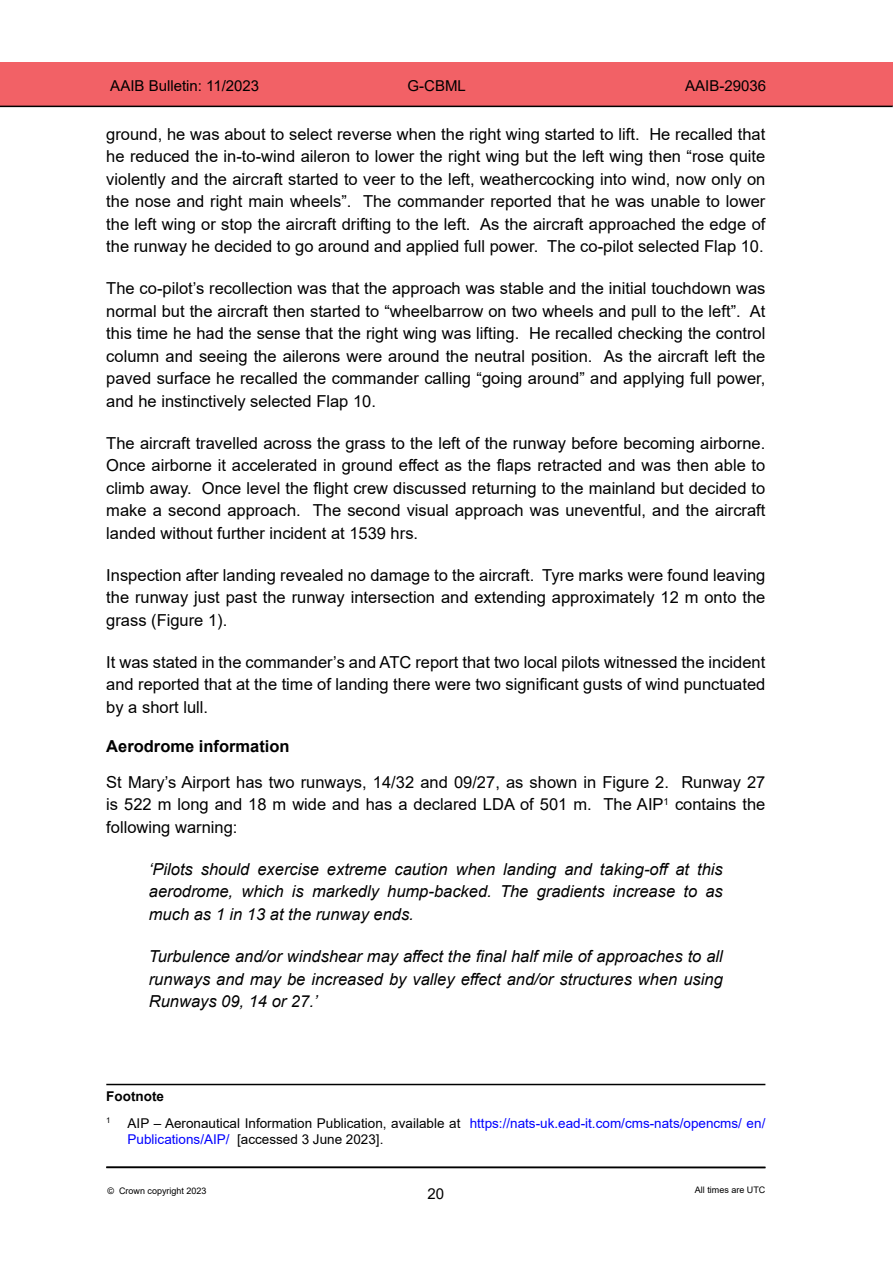
<style>
.page{position:relative;width:893px;height:1263px;background:#fff}
.page>*{position:absolute;margin:0;border:0;box-sizing:border-box;transform-origin:0 0}
.Bultext{font:16.5px/22.5px "Arial";color:#000;text-align:justify}
.Bultext_Narrow_Itali{font:italic 16.5px/22.5px "Arial";color:#000;text-align:justify}
.Para_header{font:700 16.5px "Arial";color:#000}
.t1{font:15px "Arial";color:#000}
.Footnote{font:13.5px/16.2px "Arial";color:#000}
.Footnote-2{font:700 13.5px "Arial";color:#000}
.t2{font:9px "Arial";color:#000}
.Footnote-3{font:7.8px "Arial";color:#000}
.s1{color:#00f}
</style>
<div class="page">
<hr style="left:106px;top:1166px;width:659px;height:2px;background:#000">
<div style="left:0;top:63px;width:893px;height:43px;background:#f26166"></div>
<hr style="left:0;top:106px;width:892px;height:1px;background:#000">
<hr style="left:106px;top:1084px;width:659px;height:1px;background:#000">
<p class="t1" style="left:110px;top:76px;width:150px">AAIB Bulletin: 11/2023</p>
<p class="t1" style="left:408px;top:76px;width:60px">G-CBML</p>
<p class="t1" style="left:685px;top:76px;width:82px">AAIB-29036</p>
<p class="Bultext" style="left:106px;top:122px;width:661px">ground, he was about to select reverse when the right wing started to lift. He recalled that he reduced the in-to-wind aileron to lower the right wing but the left wing then “rose quite violently and the aircraft started to veer to the left, weathercocking into wind, now only on the nose and right main wheels”. The commander reported that he was unable to lower the left wing or stop the aircraft drifting to the left. As the aircraft approached the edge of the runway he decided to go around and applied full power. The co-pilot selected Flap 10.</p>
<p class="Bultext" style="left:106px;top:277px;width:661px">The co-pilot’s recollection was that the approach was stable and the initial touchdown was normal but the aircraft then started to “wheelbarrow on two wheels and pull to the left”. At this time he had the sense that the right wing was lifting. He recalled checking the control column and seeing the ailerons were around the neutral position. As the aircraft left the paved surface he recalled the commander calling “going around” and applying full power, and he instinctively selected Flap 10.</p>
<p class="Bultext" style="left:106px;top:431px;width:661px">The aircraft travelled across the grass to the left of the runway before becoming airborne.<br>Once airborne it accelerated in ground effect as the flaps retracted and was then able to climb away. Once level the flight crew discussed returning to the mainland but decided to make a second approach. The second visual approach was uneventful, and the aircraft landed without further incident at 1539 hrs.</p>
<p class="Bultext" style="left:106px;top:563px;width:661px">Inspection after landing revealed no damage to the aircraft. Tyre marks were found leaving the runway just past the runway intersection and extending approximately 12 m onto the grass (Figure 1).</p>
<p class="Bultext" style="left:106px;top:650px;width:661px">It was stated in the commander’s and ATC report that two local pilots witnessed the incident and reported that at the time of landing there were two significant gusts of wind punctuated by a short lull.</p>
<p class="Para_header" style="left:106px;top:734px;width:185px">Aerodrome information</p>
<p class="Bultext" style="left:106px;top:771px;width:661px">St Mary’s Airport has two runways, 14/32 and 09/27, as shown in Figure 2. Runway 27 is 522 m long and 18 m wide and has a declared LDA of 501 m. The AIP<sup>1</sup> contains the following warning:</p>
<p class="Bultext_Narrow_Itali" style="left:149px;top:858px;width:576px">‘Pilots should exercise extreme caution when landing and taking-off at this aerodrome, which is markedly hump-backed. The gradients increase to as much as 1 in 13 at the runway ends.</p>
<p class="Bultext_Narrow_Itali" style="left:149px;top:945px;width:576px">Turbulence and/or windshear may affect the final half mile of approaches to all runways and may be increased by valley effect and/or structures when using Runways 09, 14 or 27.’</p>
<p class="Footnote-2" style="left:106px;top:1086px;width:59px">Footnote</p>
<p class="Footnote-3" style="left:106px;top:1115px;width:6px">1</p>
<p class="Footnote" style="left:128px;top:1115px;width:639px">AIP – Aeronautical Information Publication, available at <span class="s1">https://nats-uk.ead-it.com/cms-nats/opencms/ en/<br>Publications/AIP/</span> [accessed 3 June 2023].</p>
<p class="t2" style="left:107px;top:1185px;width:101px">© Crown copyright 2023</p>
<p class="t2" style="left:695px;top:1184px;width:72px">All times are UTC</p>
<p class="t1" style="left:428px;top:1183px;width:18px">20</p>
</div>
